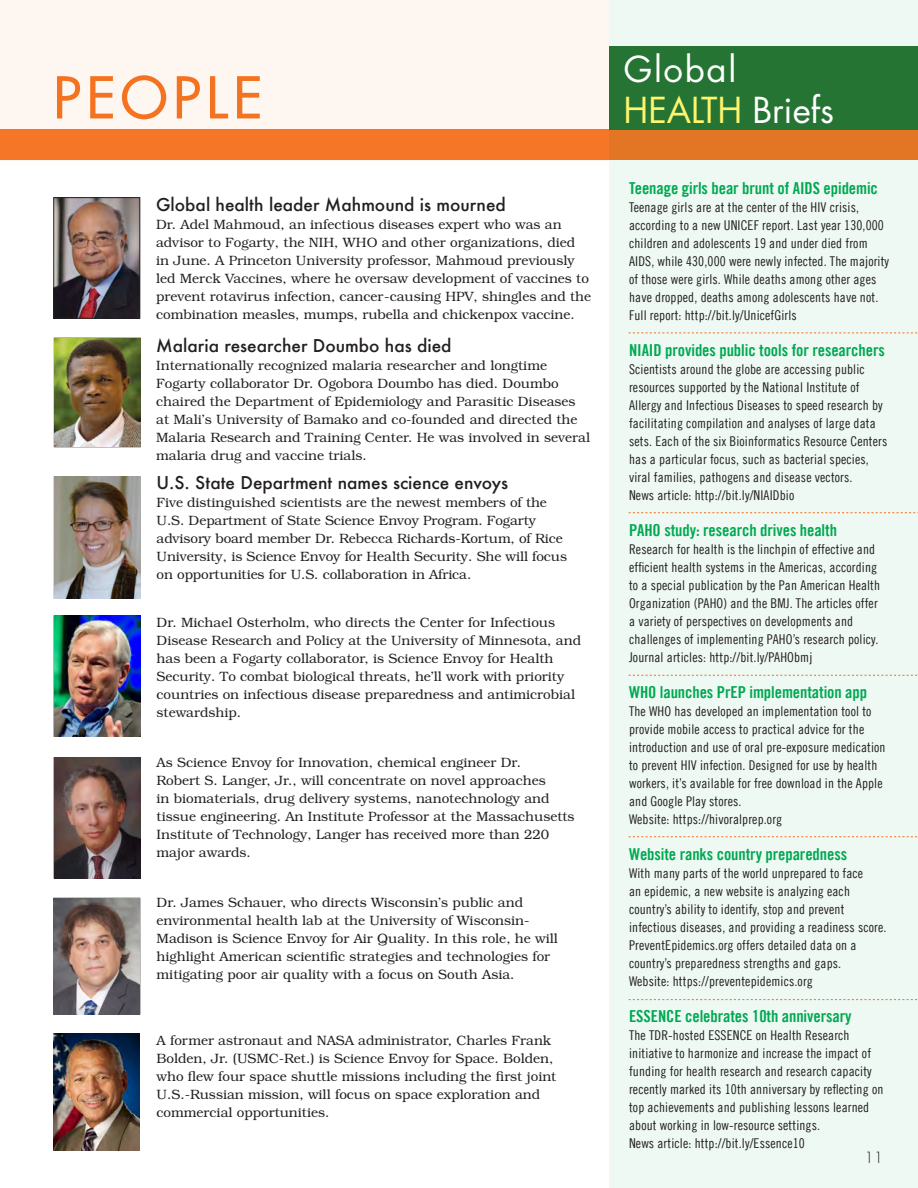
<style>
.page{position:relative;width:918px;height:1188px;background:#fff}
.page>*{position:absolute;margin:0;border:0;box-sizing:border-box;transform-origin:0 0}
.t1{font:500 56.1px "Futura Std";letter-spacing:.095em;color:#f47321}
.t2{font:34.8px "Futura Std";letter-spacing:-.005em;color:#fff46d}
.t3{font:34.8px "Futura Std";letter-spacing:.045em;color:#fff}
.t4{font:500 17.25px "Futura";color:#231f20}
.No_Spacing{font:16.5px "Trade Gothic LT Bold Cond Twenty";letter-spacing:-.005em;color:#00a851}
.t5{font:300 15px "Futura Std";color:#231f20}
.t6{font:300 13.5px/18px "Bookman Std";color:#231f20}
.No_Spacing-2{font:13.5px/18px "Trade Gothic LT Cond Eighteen";letter-spacing:.01em;color:#231f20}
.s1{color:#fff}
</style>
<div class="page">
<div style="left:609px;top:0;width:309px;height:1188px;background:#eef9f3"></div>
<svg style="left:0;top:0;width:609px;height:160px;fill:#fef6f1"></svg>
<div style="left:609px;top:46px;width:309px;height:84px;background:#267434"></div>
<div style="left:53px;top:1034px;width:87px;height:117px;border:1px solid #231f20"></div>
<svg style="left:629px;top:333px;width:289px;height:1px"></svg>
<svg style="left:629px;top:512px;width:289px;height:1px"></svg>
<svg style="left:629px;top:675px;width:289px;height:1px"></svg>
<svg style="left:629px;top:837px;width:288px;height:1px"></svg>
<img style="left:56px;top:199px;width:82px;height:117px">
<div style="left:54px;top:197px;width:86px;height:121px;border:1px solid #231f20"></div>
<img style="left:54px;top:338px;width:86px;height:109px">
<img style="left:54px;top:477px;width:86px;height:121px">
<img style="left:54px;top:616px;width:86px;height:120px">
<img style="left:54px;top:758px;width:86px;height:120px">
<img style="left:54px;top:898px;width:86px;height:116px">
<img style="left:54px;top:1034px;width:85px;height:116px">
<svg style="left:629px;top:999px;width:289px;height:1px"></svg>
<h1 class="t1" style="left:53px;top:63px;width:211px">PEOPLE</h1>
<p class="t4" style="left:156px;top:193px;width:351px">Global health leader Mahmound is mourned</p>
<p class="t6" style="left:156px;top:215px;width:437px">Dr. Adel Mahmoud, an infectious diseases expert who was an advisor to Fogarty, the NIH, WHO and other organizations, died in June. A Princeton University professor, Mahmoud previously led Merck Vaccines, where he oversaw development of vaccines to prevent rotavirus infection, cancer-causing HPV, shingles and the combination measles, mumps, rubella and chickenpox vaccine.</p>
<p class="t4" style="left:156px;top:333px;width:297px">Malaria researcher Doumbo has died</p>
<p class="t6" style="left:156px;top:356px;width:435px">Internationally recognized malaria researcher and longtime Fogarty collaborator Dr. Ogobora Doumbo has died. Doumbo chaired the Department of Epidemiology and Parasitic Diseases at Mali’s University of Bamako and co-founded and directed the Malaria Research and Training Center. He was involved in several malaria drug and vaccine trials.</p>
<p class="t4" style="left:157px;top:471px;width:353px">U.S. State Department names science envoys</p>
<p class="t6" style="left:157px;top:494px;width:412px">Five distinguished scientists are the newest members of the U.S. Department of State Science Envoy Program. Fogarty advisory board member Dr. Rebecca Richards-Kortum, of Rice University, is Science Envoy for Health Security. She will focus on opportunities for U.S. collaboration in Africa.</p>
<p class="t6" style="left:157px;top:614px;width:426px">Dr. Michael Osterholm, who directs the Center for Infectious Disease Research and Policy at the University of Minnesota, and has been a Fogarty collaborator, is Science Envoy for Health Security. To combat biological threats, he’ll work with priority countries on infectious disease preparedness and antimicrobial stewardship.</p>
<p class="t6" style="left:157px;top:753px;width:420px">As Science Envoy for Innovation, chemical engineer Dr.<br>Robert S. Langer, Jr., will concentrate on novel approaches<br>in biomaterials, drug delivery systems, nanotechnology and tissue engineering. An Institute Professor at the Massachusetts Institute of Technology, Langer has received more than 220 major awards.</p>
<p class="t6" style="left:157px;top:894px;width:403px">Dr. James Schauer, who directs Wisconsin’s public and environmental health lab at the University of Wisconsin-Madison is Science Envoy for Air Quality. In this role, he will highlight American scientific strategies and technologies for mitigating poor air quality with a focus on South Asia.</p>
<p class="t6" style="left:157px;top:1032px;width:401px">A former astronaut and NASA administrator, Charles Frank Bolden, Jr. (USMC-Ret.) is Science Envoy for Space. Bolden, who flew four space shuttle missions including the first joint U.S.-Russian mission, will focus on space exploration and commercial opportunities.</p>
<p class="t3" style="left:624px;top:47px;width:114px">Global</p>
<h1 class="t2" style="left:624px;top:88px;width:212px">HEALTH <span class="s1">Briefs</span></h1>
<p class="No_Spacing" style="left:629px;top:179px;width:250px">Teenage girls bear brunt of AIDS epidemic</p>
<p class="No_Spacing-2" style="left:629px;top:198px;width:262px">Teenage girls are at the center of the HIV crisis, according to a new UNICEF report. Last year 130,000 children and adolescents 19 and under died from AIDS, while 430,000 were newly infected. The majority of those were girls. While deaths among other ages have dropped, deaths among adolescents have not.</p>
<p class="No_Spacing-2" style="left:629px;top:306px;width:169px">Full report: http://bit.ly/UnicefGirls</p>
<p class="No_Spacing" style="left:629px;top:341px;width:257px">NIAID provides public tools for researchers</p>
<p class="No_Spacing-2" style="left:629px;top:360px;width:260px">Scientists around the globe are accessing public resources supported by the National Institute of Allergy and Infectious Diseases to speed research by facilitating compilation and analyses of large data sets. Each of the six Bioinformatics Resource Centers has a particular focus, such as bacterial species, viral families, pathogens and disease vectors.</p>
<p class="No_Spacing-2" style="left:629px;top:486px;width:167px">News article: http://bit.ly/NIAIDbio</p>
<p class="No_Spacing" style="left:629px;top:521px;width:209px">PAHO study: research drives health</p>
<p class="No_Spacing-2" style="left:629px;top:540px;width:253px">Research for health is the linchpin of effective and efficient health systems in the Americas, according to a special publication by the Pan American Health Organization (PAHO) and the BMJ. The articles offer a variety of perspectives on developments and challenges of implementing PAHO’s research policy.<br>Journal articles: http://bit.ly/PAHObmj</p>
<p class="No_Spacing" style="left:629px;top:683px;width:240px">WHO launches PrEP implementation app</p>
<p class="No_Spacing-2" style="left:629px;top:702px;width:258px">The WHO has developed an implementation tool to provide mobile access to practical advice for the introduction and use of oral pre-exposure medication to prevent HIV infection. Designed for use by health workers, it’s available for free download in the Apple and Google Play stores.</p>
<p class="No_Spacing-2" style="left:629px;top:810px;width:155px">Website: https://hivoralprep.org</p>
<p class="No_Spacing" style="left:629px;top:845px;width:220px">Website ranks country preparedness</p>
<p class="No_Spacing-2" style="left:629px;top:864px;width:259px">With many parts of the world unprepared to face<br>an epidemic, a new website is analyzing each country’s ability to identify, stop and prevent infectious diseases, and providing a readiness score.<br>PreventEpidemics.org offers detailed data on a country’s preparedness strengths and gaps.<br>Website: https://preventepidemics.org</p>
<p class="No_Spacing" style="left:629px;top:1007px;width:224px">ESSENCE celebrates 10th anniversary</p>
<p class="No_Spacing-2" style="left:629px;top:1026px;width:256px">The TDR-hosted ESSENCE on Health Research initiative to harmonize and increase the impact of funding for health research and research capacity recently marked its 10th anniversary by reflecting on top achievements and publishing lessons learned about working in low-resource settings.</p>
<p class="No_Spacing-2" style="left:629px;top:1134px;width:177px">News article: http://bit.ly/Essence10</p>
<p class="t5" style="left:865px;top:1148px;width:20px">11</p>
</div>
